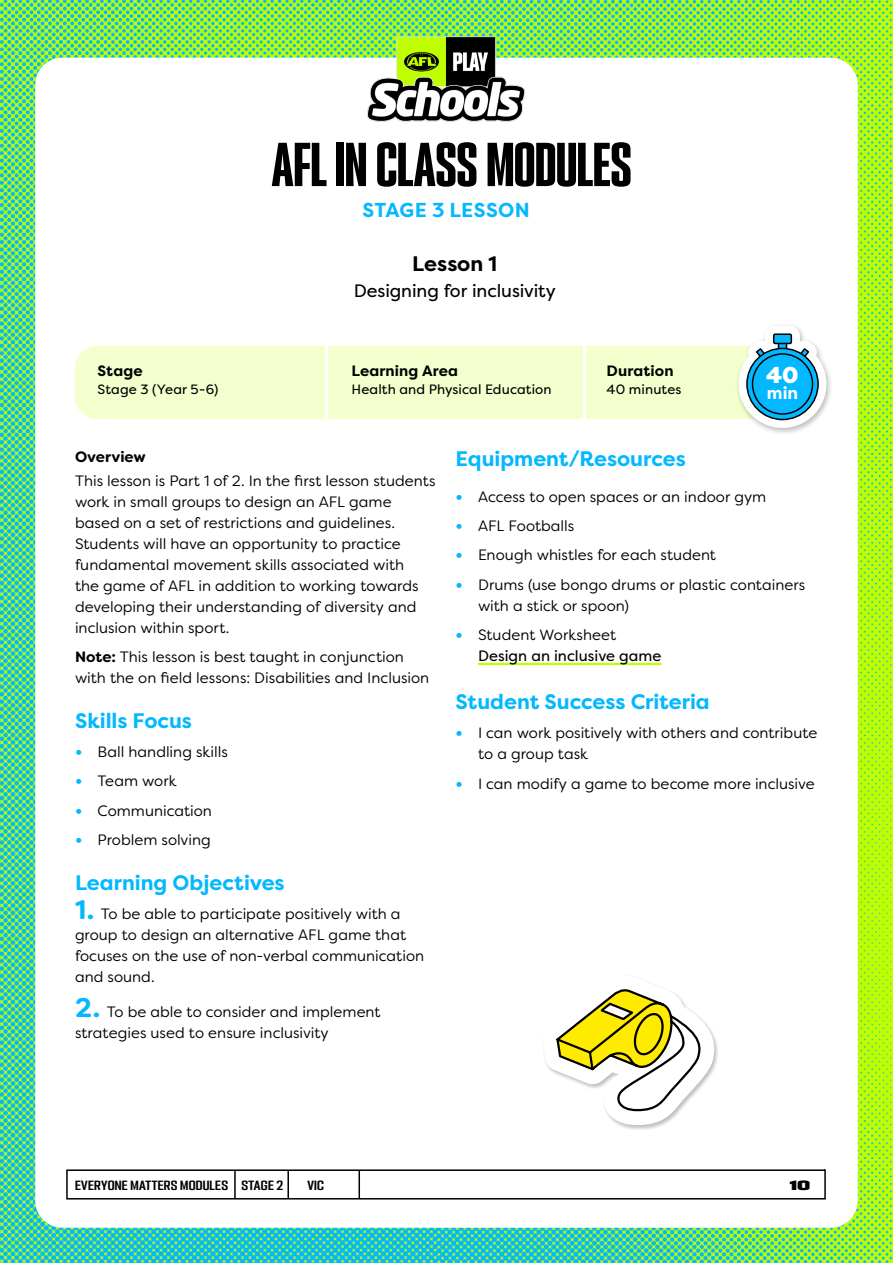
<style>
.page{position:relative;width:893px;height:1263px;background:#fff}
.page>*{position:absolute;margin:0;border:0;box-sizing:border-box;transform-origin:0 0}
.t1{font:55.5px "PODIUM Sharp 2.10";letter-spacing:-.005em;color:#000}
.t2{font:900 22.95px "Filson Pro";color:#fff}
.t3{font:700 21px "Filson Pro";letter-spacing:-.005em;color:#03b8ff}
.t4{font:700 21px "Filson Pro";letter-spacing:-.005em;color:#000}
.t5{font:700 20.1px "Filson Pro";letter-spacing:.02em;color:#03b8ff}
.t6{font:18px "Filson Pro";letter-spacing:-.005em;color:#000}
.t7{font:700 17.4px "Filson Pro";color:#fff}
.t8{font:15px/21px "Filson Soft";color:#000}
.t9{font:700 15px "Filson Pro";letter-spacing:.01em;color:#000}
.t10{font:15px "Filson Pro";color:#000}
.t11{font:700 15px "Filson Soft";color:#000}
.t12{font:13.5px "Filson Pro";letter-spacing:.005em;color:#000}
.t13{font:12px "PODIUM Sharp 4.9";letter-spacing:.015em;color:#000}
.t14{font:12px "PODIUM Sharp 7.12";color:#000}
.s1{font-weight:700}
.s2{font-weight:700;font-size:18px;color:#03b8ff}
.s3{font-weight:700;font-size:27px;color:#03b8ff}
</style>
<div class="page">
<img style="left:0;top:0;width:893px;height:1263px">
<div style="left:35px;top:58px;width:823px;height:1170px;background:#fff;border-radius:27px"></div>
<img style="left:332px;top:0;width:229px;height:122px">
<svg style="left:66px;top:1169px;width:760px;height:31px"></svg>
<hr style="left:234px;top:1170px;width:2px;height:29px;background:#000">
<hr style="left:287px;top:1170px;width:2px;height:29px;background:#000">
<hr style="left:358px;top:1170px;width:2px;height:29px;background:#000">
<div style="left:75px;top:346px;width:744px;height:73px;background:#f3ffcc;border-radius:22px"></div>
<div style="left:735px;top:322px;width:98px;height:112px;background:#000;opacity:.25"></div>
<svg style="left:739px;top:326px;width:87px;height:102px"></svg>
<div style="left:747px;top:348px;width:71px;height:71px;background:#03b8ff;border-radius:50%"></div>
<div style="left:746px;top:348px;width:73px;height:72px;border:2px solid #000;border-radius:50%"></div>
<div style="left:752px;top:353px;width:61px;height:62px;border:2px solid #000;border-radius:50%"></div>
<div style="left:774px;top:334px;width:17px;height:9px;background:#03b8ff;border-radius:2px"></div>
<div style="left:773px;top:333px;width:19px;height:11px;border:2px solid #000;border-radius:2px"></div>
<hr style="left:325px;top:346px;width:3px;height:73px;background:#fff">
<hr style="left:583px;top:346px;width:3px;height:73px;background:#fff">
<div style="left:541px;top:973px;width:179px;height:157px;background:#000;opacity:.25"></div>
<svg style="left:542px;top:975px;width:176px;height:150px"></svg>
<hr style="left:478px;top:663px;width:183px;height:2px;background:#c0ff00">
<h1 class="t1" style="left:272px;top:129px;width:361px">AFL IN CLASS MODULES</h1>
<p class="t9" style="left:98px;top:361px;width:47px">Stage</p>
<p class="t12" style="left:98px;top:380px;width:122px">Stage 3 (Year 5-6)</p>
<h3 class="t5" style="left:362px;top:197px;width:169px">STAGE 3 LESSON</h3>
<h3 class="t4" style="left:412px;top:251px;width:86px">Lesson 1</h3>
<p class="t6" style="left:354px;top:278px;width:204px">Designing for inclusivity</p>
<p class="t9" style="left:351px;top:361px;width:108px">Learning Area</p>
<p class="t12" style="left:351px;top:380px;width:202px">Health and Physical Education</p>
<p class="t9" style="left:607px;top:361px;width:69px">Duration</p>
<p class="t12" style="left:607px;top:380px;width:76px">40 minutes</p>
<h2 class="t2" style="left:766px;top:361px;width:34px">40</h2>
<p class="t7" style="left:767px;top:382px;width:33px">min</p>
<p class="t11" style="left:75px;top:447px;width:72px">Overview</p>
<p class="t8" style="left:75px;top:470px;width:362px">This lesson is Part 1 of 2. In the first lesson students work in small groups to design an AFL game based on a set of restrictions and guidelines.<br>Students will have an opportunity to practice fundamental movement skills associated with<br>the game of AFL in addition to working towards developing their understanding of diversity and inclusion within sport.</p>
<p class="t8" style="left:75px;top:646px;width:356px"><span class="s1">Note:</span> This lesson is best taught in conjunction with the on field lessons: Disabilities and Inclusion</p>
<h3 class="t3" style="left:75px;top:707px;width:119px">Skills Focus</h3>
<p class="t8" style="left:75px;top:741px;width:154px"><span class="s2">•</span> Ball handling skills</p>
<p class="t8" style="left:75px;top:771px;width:103px"><span class="s2">•</span> Team work</p>
<p class="t8" style="left:75px;top:800px;width:138px"><span class="s2">•</span> Communication</p>
<p class="t8" style="left:75px;top:829px;width:137px"><span class="s2">•</span> Problem solving</p>
<h3 class="t3" style="left:75px;top:869px;width:211px">Learning Objectives</h3>
<p class="t8" style="left:75px;top:903px;width:351px"><span class="s3">1.</span> To be able to participate positively with a group to design an alternative AFL game that focuses on the use of non-verbal communication and sound.</p>
<p class="t8" style="left:75px;top:1001px;width:307px"><span class="s3">2.</span> To be able to consider and implement strategies used to ensure inclusivity</p>
<h3 class="t3" style="left:455px;top:446px;width:232px">Equipment/Resources</h3>
<p class="t8" style="left:455px;top:486px;width:312px"><span class="s2">•</span> Access to open spaces or an indoor gym</p>
<p class="t8" style="left:455px;top:515px;width:120px"><span class="s2">•</span> AFL Footballs</p>
<p class="t8" style="left:455px;top:544px;width:262px"><span class="s2">•</span> Enough whistles for each student</p>
<p class="t8" style="left:478px;top:574px;width:329px;text-indent:-22px"><span class="s2">•</span> Drums (use bongo drums or plastic containers with a stick or spoon)</p>
<p class="t8" style="left:455px;top:624px;width:162px"><span class="s2">•</span> Student Worksheet</p>
<p class="t10" style="left:478px;top:646px;width:185px">Design an inclusive game</p>
<h3 class="t3" style="left:455px;top:688px;width:256px">Student Success Criteria</h3>
<p class="t8" style="left:478px;top:722px;width:341px;text-indent:-22px"><span class="s2">•</span> I can work positively with others and contribute to a group task</p>
<p class="t8" style="left:455px;top:773px;width:361px"><span class="s2">•</span> I can modify a game to become more inclusive</p>
<p class="t13" style="left:75px;top:1177px;width:210px">EVERYONE MATTERS MODULES STAGE 2</p>
<p class="t13" style="left:307px;top:1177px;width:18px">VIC</p>
<p class="t14" style="left:789px;top:1177px;width:22px">10</p>
</div>
